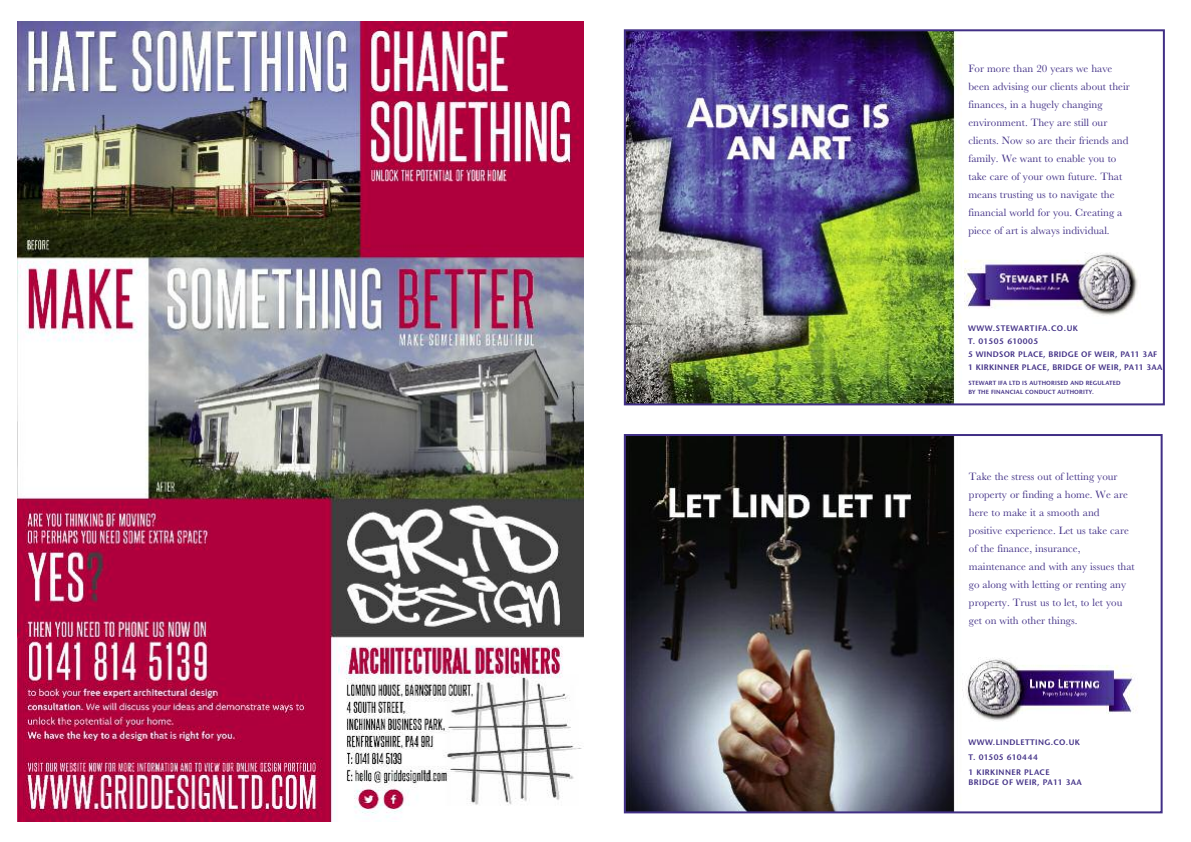
<style>
.page{position:relative;width:1191px;height:842px;background:#fff}
.page>*{position:absolute;margin:0;border:0;box-sizing:border-box;transform-origin:0 0}
.t1{font:11px/18px "Baskerville";color:#412f86}
.t2{font:8px/13px "Stone Sans Sem ITCTT Semi";letter-spacing:.03em;color:#412f86}
.t3{font:8px/15px "Stone Sans Sem ITCTT Semi";letter-spacing:.05em;color:#412f86}
.t4{font:6px/9px "Stone Sans Sem ITCTT Semi";letter-spacing:.025em;color:#412f86}
</style>
<div class="page">
<img style="left:627px;top:437px;width:328px;height:373px">
<div style="left:624px;top:434px;width:538px;height:379px;border:2px solid #412f86"></div>
<img style="left:627px;top:32px;width:335px;height:370px">
<div style="left:624px;top:29px;width:540px;height:376px;border:2px solid #412f86"></div>
<img style="left:18px;top:22px;width:565px;height:799px">
<img style="left:964px;top:252px;width:174px;height:64px">
<img style="left:962px;top:657px;width:176px;height:64px">
<p class="t1" style="left:968px;top:59px;width:163px">For more than 20 years we have been advising our clients about their finances, in a hugely changing environment. They are still our clients. Now so are their friends and family. We want to enable you to take care of your own future. That means trusting us to navigate the financial world for you. Creating a piece of art is always individual.</p>
<p class="t2" style="left:968px;top:321px;width:196px">WWW.STEWARTIFA.CO.UK<br>T. 01505 610005<br>5 WINDSOR PLACE, BRIDGE OF WEIR, PA11 3AF<br>1 KIRKINNER PLACE, BRIDGE OF WEIR, PA11 3AA</p>
<p class="t4" style="left:968px;top:379px;width:154px">STEWART IFA LTD IS AUTHORISED AND REGULATED<br>BY THE FINANCIAL CONDUCT AUTHORITY.</p>
<p class="t1" style="left:969px;top:467px;width:167px">Take the stress out of letting your property or finding a home. We are here to make it a smooth and positive experience. Let us take care of the finance, insurance, maintenance and with any issues that go along with letting or renting any property. Trust us to let, to let you get on with other things.</p>
<p class="t3" style="left:968px;top:734px;width:113px">WWW.LINDLETTING.CO.UK<br>T. 01505 610444<br>1 KIRKINNER PLACE</p>
<p class="t3" style="left:968px;top:774px;width:115px">BRIDGE OF WEIR, PA11 3AA</p>
</div>
